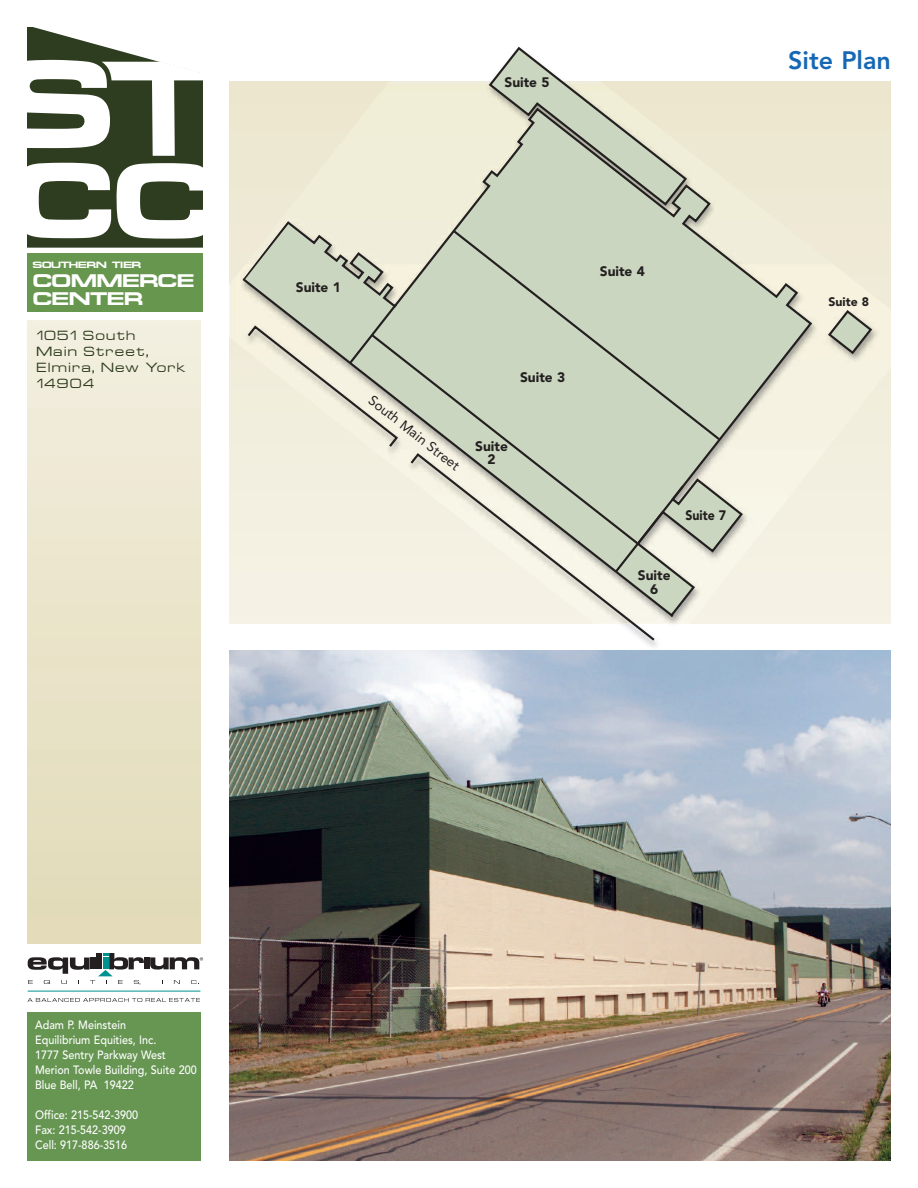
<style>
.page{position:relative;width:918px;height:1188px;background:#fff}
.page>*{position:absolute;margin:0;border:0;box-sizing:border-box;transform-origin:0 0}
.t1{font:800 25.05px "Avenir";color:#1768b4}
.t2{font:18.3px/18.3px "Micro Gra Bold Ext";letter-spacing:-.05em;color:#fff;scale:1.2 1}
.t3{font:900 13.65px/13.5px "Avenir";color:#231f20;text-align:center}
.t4{font:13.65px "Avenir";color:#231f20}
.t5{font:900 13.65px "Avenir";color:#231f20;scale:.9 1}
.t6{font:900 12.3px "Avenir";color:#231f20}
.t7{font:500 12px/15px "Avenir";color:#fff;scale:.9 1}
.t8{font:12px/16.2px "Euro Technic Ext";letter-spacing:.1em;color:#2e3c1e}
.t9{font:9.15px "Micro Gra Bold Ext";letter-spacing:-.05em;color:#fff;scale:1.2 1}
</style>
<div class="page">
<img style="left:229px;top:285px;width:1px;height:53px">
<svg style="left:237px;top:81px;width:654px;height:543px;background:#e7e5d3"></svg>
<svg style="left:358px;top:452px;width:356px;height:172px;background:#edebdd"></svg>
<div style="left:451px;top:313px;width:272px;height:130px;background:#cad6bf"></div>
<svg style="left:237px;top:302px;width:163px;height:212px;background:#e5e4d3"></svg>
<svg style="left:369px;top:332px;width:272px;height:215px;background:#d0d6c3"></svg>
<svg style="left:613px;top:476px;width:214px;height:171px;background:#e2e3d6"></svg>
<svg style="left:421px;top:46px;width:470px;height:267px;background:#dde0cc"></svg>
<svg style="left:823px;top:47px;width:7px;height:8px"></svg>
<svg style="left:864px;top:74px;width:7px;height:8px"></svg>
<svg style="left:884px;top:87px;width:7px;height:9px"></svg>
<svg style="left:843px;top:60px;width:7px;height:8px"></svg>
<div style="left:27px;top:320px;width:174px;height:623px;background:linear-gradient(to bottom,#f3efdf,#e2dab7)"></div>
<div style="left:27px;top:1012px;width:174px;height:149px;background:#679653"></div>
<div style="left:27px;top:253px;width:175px;height:59px;background:#67964f"></div>
<svg style="left:27px;top:27px;width:175px;height:221px"></svg>
<img style="left:230px;top:650px;width:661px;height:511px">
<div style="left:144px;top:957px;width:6px;height:12px;background:#231f20"></div>
<svg style="left:28px;top:953px;width:116px;height:32px"></svg>
<svg style="left:174px;top:980px;width:6px;height:4px"></svg>
<svg style="left:191px;top:980px;width:8px;height:4px"></svg>
<svg style="left:150px;top:957px;width:53px;height:13px"></svg>
<svg style="left:28px;top:998px;width:172px;height:3px"></svg>
<hr style="left:28px;top:991px;width:172px;height:1px;background:#009290">
<p class="t9" style="left:32px;top:260px;width:92px">SOUTHERN TIER</p>
<h2 class="t2" style="left:32px;top:271px;width:137px">COMMERCE<br>CENTER</h2>
<p class="t8" style="left:36px;top:327px;width:150px">1051 South<br>Main Street,<br>Elmira, New York<br>14904</p>
<p class="t3" style="left:504px;top:77px;width:47px">Suite 5</p>
<h1 class="t1" style="left:788px;top:50px;width:104px">Site Plan</h1>
<p class="t3" style="left:296px;top:281px;width:47px">Suite 1</p>
<p class="t4" style="left:374px;top:394px;width:113px;rotate:38deg">South Main Street</p>
<p class="t3" style="left:520px;top:371px;width:47px">Suite 3</p>
<p class="t3" style="left:475px;top:441px;width:34px">Suite<br>2</p>
<p class="t3" style="left:600px;top:266px;width:47px">Suite 4</p>
<p class="t5" style="left:685px;top:509px;width:47px">Suite 7</p>
<p class="t3" style="left:638px;top:570px;width:34px">Suite<br>6</p>
<p class="t6" style="left:829px;top:296px;width:42px">Suite 8</p>
<p class="t7" style="left:35px;top:1019px;width:181px">Adam P. Meinstein<br>Equilibrium Equities, Inc.<br>1777 Sentry Parkway West<br>Merion Towle Building, Suite 200<br>Blue Bell, PA 19422</p>
<p class="t7" style="left:35px;top:1108px;width:116px">Office: 215-542-3900<br>Fax: 215-542-3909<br>Cell: 917-886-3516</p>
</div>
